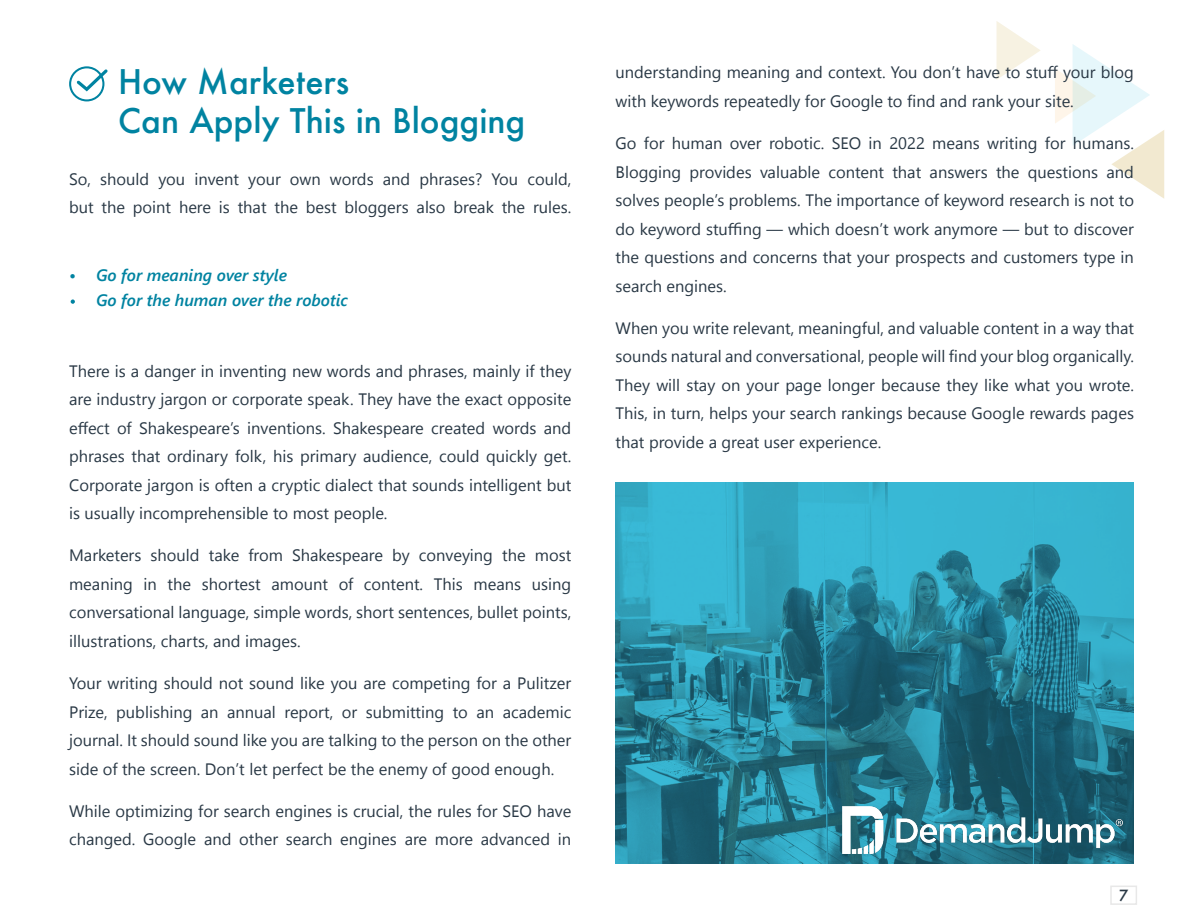
<style>
.page{position:relative;width:1188px;height:918px;background:#fff}
.page>*{position:absolute;margin:0;border:0;box-sizing:border-box;transform-origin:0 0}
.t1{font:500 33px/39.6px "Futura";color:#0083a1}
.t2{font:16.5px/28.5px "Segoe UI";color:#293845;text-align:justify}
.t3{font:italic 600 16.5px/25.5px "Segoe UI";color:#0083a1}
.t4{font:500 15px "Futura";color:#293845}
</style>
<div class="page">
<svg style="left:997px;top:21px;width:43px;height:58px"></svg>
<svg style="left:1055px;top:44px;width:109px;height:155px"></svg>
<div style="left:1110px;top:886px;width:27px;height:19px;border:2px solid #e8e8e8"></div>
<svg style="left:69px;top:66px;width:39px;height:35px"></svg>
<svg style="left:71px;top:299px;width:4px;height:5px"></svg>
<img style="left:616px;top:483px;width:518px;height:381px">
<img style="left:842px;top:807px;width:281px;height:47px">
<p class="t1" style="left:118px;top:61px;width:409px">How Marketers<br>Can Apply This in Blogging</p>
<p class="t2" style="left:616px;top:58px;width:520px">understanding meaning and context. You don’t have to stuff your blog with keywords repeatedly for Google to find and rank your site.</p>
<p class="t2" style="left:616px;top:129px;width:520px">Go for human over robotic. SEO in 2022 means writing for humans.<br>Blogging provides valuable content that answers the questions and solves people’s problems. The importance of keyword research is not to do keyword stuffing — which doesn’t work anymore — but to discover the questions and concerns that your prospects and customers type in search engines.</p>
<p class="t2" style="left:616px;top:313px;width:520px">When you write relevant, meaningful, and valuable content in a way that sounds natural and conversational, people will find your blog organically.<br>They will stay on your page longer because they like what you wrote.<br>This, in turn, helps your search rankings because Google rewards pages that provide a great user experience.</p>
<p class="t2" style="left:69px;top:165px;width:504px">So, should you invent your own words and phrases? You could, but the point here is that the best bloggers also break the rules.</p>
<p class="t3" style="left:96px;top:260px;width:253px;text-indent:-27px">• Go for meaning over style<br>Go for the human over the robotic</p>
<p class="t2" style="left:69px;top:356px;width:504px">There is a danger in inventing new words and phrases, mainly if they are industry jargon or corporate speak. They have the exact opposite effect of Shakespeare’s inventions. Shakespeare created words and phrases that ordinary folk, his primary audience, could quickly get.<br>Corporate jargon is often a cryptic dialect that sounds intelligent but is usually incomprehensible to most people.</p>
<p class="t2" style="left:69px;top:541px;width:504px">Marketers should take from Shakespeare by conveying the most meaning in the shortest amount of content. This means using conversational language, simple words, short sentences, bullet points, illustrations, charts, and images.</p>
<p class="t2" style="left:69px;top:669px;width:504px">Your writing should not sound like you are competing for a Pulitzer Prize, publishing an annual report, or submitting to an academic journal. It should sound like you are talking to the person on the other side of the screen. Don’t let perfect be the enemy of good enough.</p>
<p class="t2" style="left:69px;top:796px;width:504px">While optimizing for search engines is crucial, the rules for SEO have changed. Google and other search engines are more advanced in</p>
<p class="t4" style="left:1119px;top:886px;width:11px">7</p>
</div>
